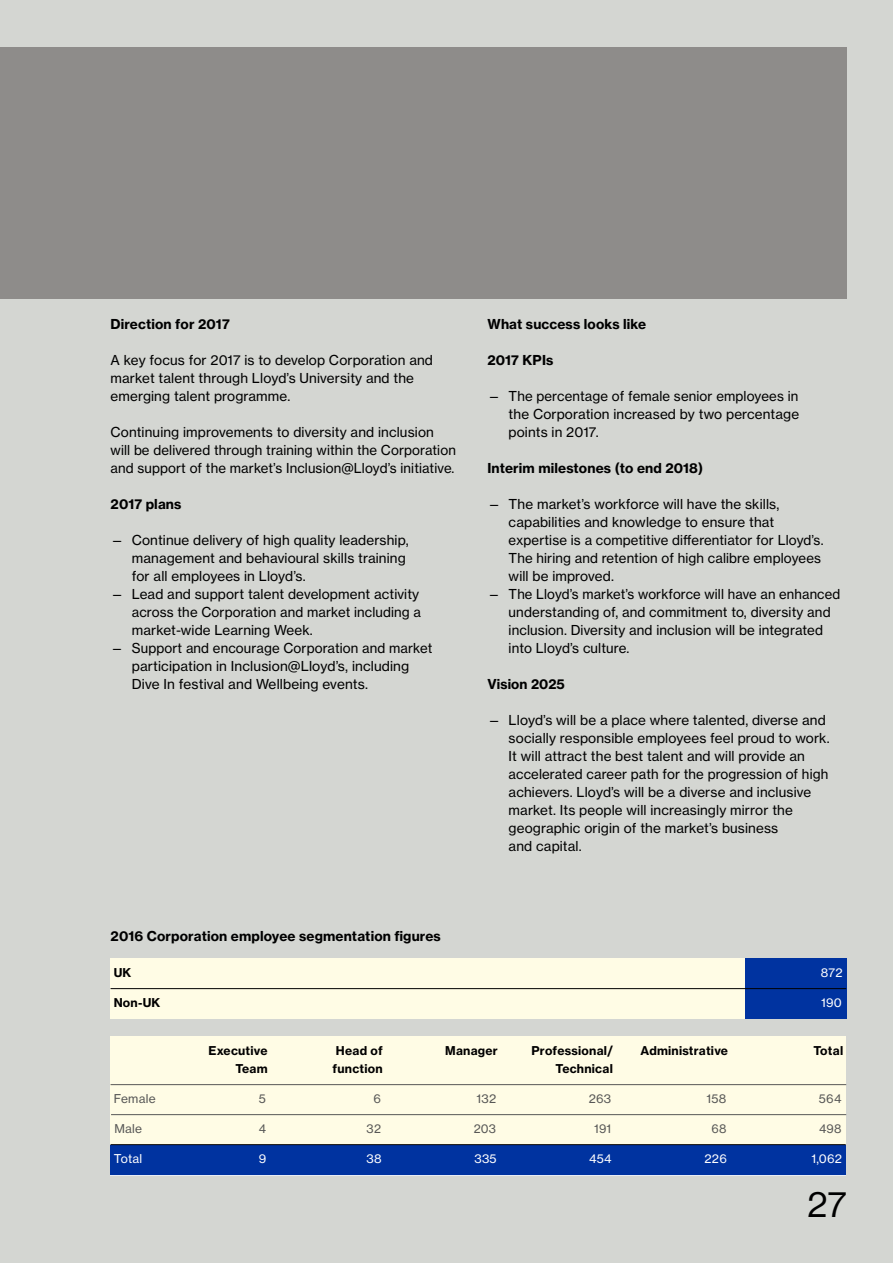
<style>
.page{position:relative;width:893px;height:1263px;background:#d4d6d2}
.page>*{position:absolute;margin:0;border:0;box-sizing:border-box;transform-origin:0 0}
.t1{font:36px "N Haas Grotesk DS Std 55 Rg";color:#000}
.t2{font:13.5px/18px "N Haas Grotesk TX Std 55 Rg";letter-spacing:.01em;color:#000}
.t3{font:13.5px "N Haas Grotesk TX Std 75 Bd";letter-spacing:.01em;color:#000}
.t4{font:12px/18px "N Haas Grotesk TX Std 75 Bd";letter-spacing:.02em;color:#000;text-align:right}
.t5{font:12px "N Haas Grotesk TX Std 55 Rg";letter-spacing:.02em;color:#575756}
.t6{font:12px "N Haas Grotesk TX Std 55 Rg";letter-spacing:.02em;color:#fff}
</style>
<div class="page">
<div style="left:0;top:47px;width:846px;height:251px;background:#8e8c8a"></div>
<div style="left:111px;top:1037px;width:735px;height:108px;background:#fffce5"></div>
<div style="left:111px;top:1145px;width:735px;height:30px;background:#0033a0"></div>
<hr style="left:111px;top:1144px;width:735px;height:1px;background:#000">
<hr style="left:111px;top:1114px;width:735px;height:1px;background:#575756">
<hr style="left:111px;top:1084px;width:735px;height:1px;background:#575756">
<div style="left:111px;top:959px;width:735px;height:60px;background:#fffce5"></div>
<div style="left:745px;top:959px;width:101px;height:60px;background:#0033a0"></div>
<hr style="left:111px;top:988px;width:735px;height:1px;background:#000">
<p class="t3" style="left:111px;top:315px;width:121px">Direction for 2017</p>
<p class="t2" style="left:111px;top:351px;width:324px">A key focus for 2017 is to develop Corporation and market talent through Lloyd’s University and the emerging talent programme.</p>
<p class="t2" style="left:111px;top:423px;width:347px">Continuing improvements to diversity and inclusion will be delivered through training within the Corporation and support of the market’s Inclusion@Lloyd’s initiative.</p>
<p class="t3" style="left:111px;top:495px;width:72px">2017 plans</p>
<p class="t2" style="left:132px;top:531px;width:278px;text-indent:-21px">— Continue delivery of high quality leadership, management and behavioural skills training for all employees in Lloyd’s.</p>
<p class="t2" style="left:132px;top:585px;width:291px;text-indent:-21px">— Lead and support talent development activity across the Corporation and market including a market-wide Learning Week.</p>
<p class="t2" style="left:132px;top:639px;width:302px;text-indent:-21px">— Support and encourage Corporation and market participation in Inclusion@Lloyd’s, including<br>Dive In festival and Wellbeing events.</p>
<p class="t3" style="left:487px;top:315px;width:160px">What success looks like</p>
<p class="t3" style="left:487px;top:351px;width:68px">2017 KPIs</p>
<p class="t2" style="left:509px;top:387px;width:292px;text-align:justify;text-indent:-21px">— The percentage of female senior employees in the Corporation increased by two percentage points in 2017.</p>
<p class="t3" style="left:487px;top:459px;width:217px">Interim milestones (to end 2018)</p>
<p class="t2" style="left:509px;top:495px;width:316px;text-indent:-21px">— The market’s workforce will have the skills, capabilities and knowledge to ensure that expertise is a competitive differentiator for Lloyd’s.<br>The hiring and retention of high calibre employees will be improved.</p>
<p class="t2" style="left:509px;top:585px;width:333px;text-indent:-21px">— The Lloyd’s market’s workforce will have an enhanced understanding of, and commitment to, diversity and inclusion. Diversity and inclusion will be integrated into Lloyd’s culture.</p>
<p class="t3" style="left:487px;top:675px;width:79px">Vision 2025</p>
<p class="t2" style="left:509px;top:711px;width:323px;text-indent:-21px">— Lloyd’s will be a place where talented, diverse and socially responsible employees feel proud to work.<br>It will attract the best talent and will provide an accelerated career path for the progression of high achievers. Lloyd’s will be a diverse and inclusive market. Its people will increasingly mirror the geographic origin of the market’s business<br>and capital.</p>
<p class="t3" style="left:111px;top:927px;width:332px">2016 Corporation employee segmentation figures</p>
<p class="t4" style="left:114px;top:963px;width:19px">UK</p>
<p class="t6" style="left:821px;top:965px;width:23px">872</p>
<p class="t4" style="left:114px;top:993px;width:48px">Non-UK</p>
<p class="t6" style="left:821px;top:995px;width:22px">190</p>
<p class="t5" style="left:114px;top:1091px;width:43px">Female</p>
<p class="t5" style="left:114px;top:1121px;width:29px">Male</p>
<p class="t6" style="left:114px;top:1151px;width:30px">Total</p>
<p class="t4" style="left:208px;top:1041px;width:61px">Executive<br>Team</p>
<p class="t4" style="left:333px;top:1041px;width:52px;text-align:left">Head of function</p>
<p class="t4" style="left:445px;top:1041px;width:54px">Manager</p>
<p class="t4" style="left:531px;top:1041px;width:83px">Professional/<br>Technical</p>
<p class="t4" style="left:641px;top:1041px;width:89px">Administrative</p>
<p class="t4" style="left:813px;top:1041px;width:31px">Total</p>
<p class="t5" style="left:259px;top:1091px;width:9px">5</p>
<p class="t5" style="left:374px;top:1091px;width:9px">6</p>
<p class="t5" style="left:476px;top:1091px;width:21px">132</p>
<p class="t5" style="left:589px;top:1091px;width:24px">263</p>
<p class="t5" style="left:707px;top:1091px;width:21px">158</p>
<p class="t5" style="left:819px;top:1091px;width:24px">564</p>
<p class="t5" style="left:259px;top:1121px;width:9px">4</p>
<p class="t5" style="left:367px;top:1121px;width:16px">32</p>
<p class="t5" style="left:474px;top:1121px;width:24px">203</p>
<p class="t5" style="left:594px;top:1121px;width:19px">191</p>
<p class="t5" style="left:711px;top:1121px;width:16px">68</p>
<p class="t5" style="left:819px;top:1121px;width:24px">498</p>
<p class="t6" style="left:259px;top:1151px;width:9px">9</p>
<p class="t6" style="left:366px;top:1151px;width:17px">38</p>
<p class="t6" style="left:474px;top:1151px;width:24px">335</p>
<p class="t6" style="left:589px;top:1151px;width:24px">454</p>
<p class="t6" style="left:704px;top:1151px;width:24px">226</p>
<p class="t6" style="left:811px;top:1151px;width:32px">1,062</p>
<h1 class="t1" style="left:808px;top:1184px;width:40px">27</h1>
</div>
